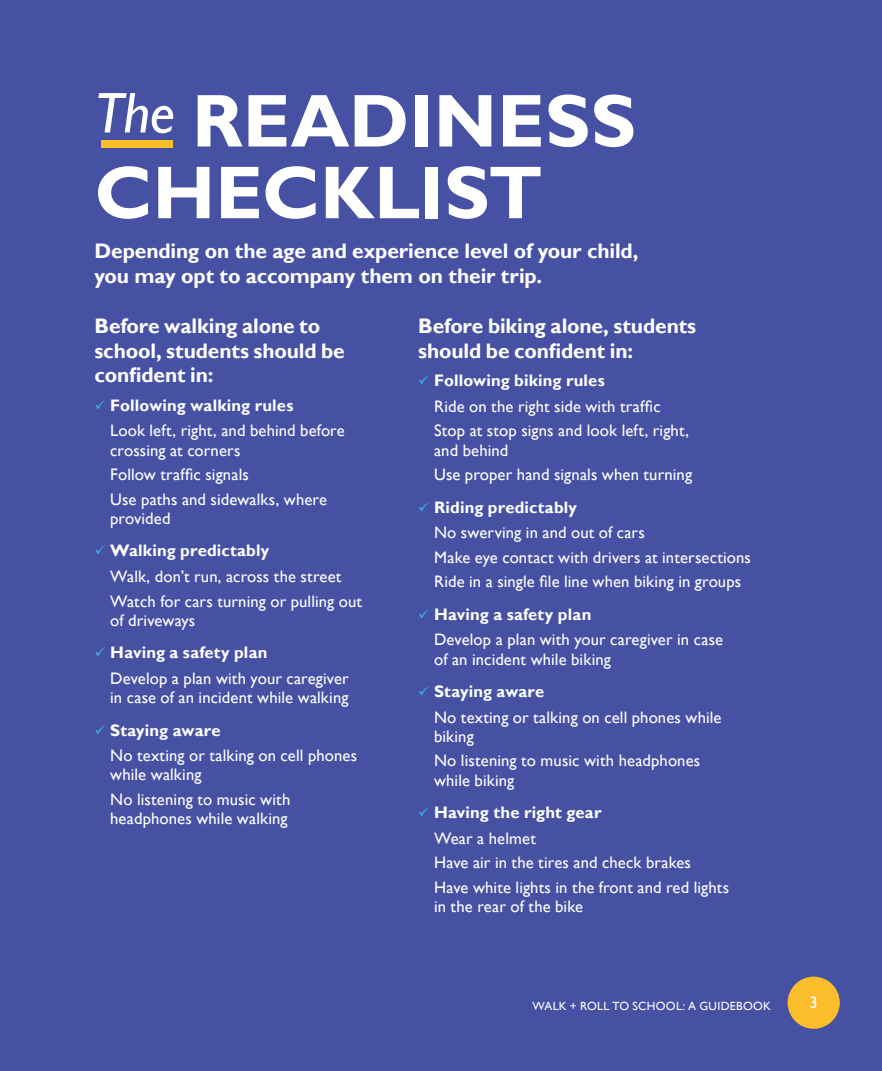
<style>
.page{position:relative;width:882px;height:1071px;background:#4651a3}
.page>*{position:absolute;margin:0;border:0;box-sizing:border-box;transform-origin:0 0}
.t1{font:700 75.25px/71.8px "Gill Sans";color:#fff}
.Intro_Italics{font:700 21px/24.5px "Gill Sans";letter-spacing:-.01em;color:#fff}
.Body_sans_indented{font:16.62px/19.2px "Gill Sans";letter-spacing:.005em;color:#fff}
.t2{font:700 16.62px "Gill Sans";letter-spacing:.01em;color:#fff}
.t3{font:11.9px "Gill Sans";letter-spacing:.025em;color:#fff}
</style>
<div class="page">
<div style="left:788px;top:977px;width:52px;height:52px;background:#fabd2b;border-radius:50%"></div>
<div style="left:101px;top:140px;width:72px;height:8px;background:#fabd2b"></div>
<h2 class="t1" style="left:94px;top:87px;width:543px"><sup>The</sup> READINESS<br>CHECKLIST</h2>
<p class="Intro_Italics" style="left:94px;top:240px;width:546px">Depending on the age and experience level of your child, you may opt to accompany them on their trip.</p>
<h4 class="Intro_Italics" style="left:418px;top:315px;width:279px">Before biking alone, students should be confident in:</h4>
<p class="t2" style="left:434px;top:371px;width:172px">Following biking rules</p>
<p class="Body_sans_indented" style="left:434px;top:397px;width:228px">Ride on the right side with traffic</p>
<p class="Body_sans_indented" style="left:434px;top:421px;width:256px">Stop at stop signs and look left, right, and behind</p>
<p class="Body_sans_indented" style="left:434px;top:465px;width:260px">Use proper hand signals when turning</p>
<p class="t2" style="left:434px;top:497px;width:145px">Riding predictably</p>
<p class="Body_sans_indented" style="left:434px;top:523px;width:212px">No swerving in and out of cars</p>
<h3 class="Intro_Italics" style="left:94px;top:315px;width:252px">Before walking alone to school, students should be confident in:</h3>
<p class="t2" style="left:110px;top:395px;width:185px">Following walking rules</p>
<p class="Body_sans_indented" style="left:110px;top:421px;width:236px">Look left, right, and behind before crossing at corners</p>
<p class="Body_sans_indented" style="left:110px;top:465px;width:140px">Follow traffic signals</p>
<p class="Body_sans_indented" style="left:110px;top:490px;width:218px">Use paths and sidewalks, where provided</p>
<p class="t2" style="left:110px;top:541px;width:161px">Walking predictably</p>
<p class="Body_sans_indented" style="left:110px;top:567px;width:233px">Walk, don’t run, across the street</p>
<p class="Body_sans_indented" style="left:110px;top:592px;width:253px">Watch for cars turning or pulling out of driveways</p>
<p class="t2" style="left:110px;top:643px;width:159px">Having a safety plan</p>
<p class="Body_sans_indented" style="left:110px;top:669px;width:240px">Develop a plan with your caregiver in case of an incident while walking</p>
<p class="t2" style="left:110px;top:720px;width:112px">Staying aware</p>
<p class="Body_sans_indented" style="left:110px;top:746px;width:248px">No texting or talking on cell phones while walking</p>
<p class="Body_sans_indented" style="left:110px;top:790px;width:182px">No listening to music with headphones while walking</p>
<p class="Body_sans_indented" style="left:434px;top:548px;width:318px">Make eye contact with drivers at intersections</p>
<p class="Body_sans_indented" style="left:434px;top:572px;width:309px">Ride in a single file line when biking in groups</p>
<p class="t2" style="left:434px;top:604px;width:159px">Having a safety plan</p>
<p class="Body_sans_indented" style="left:434px;top:630px;width:290px">Develop a plan with your caregiver in case of an incident while biking</p>
<p class="t2" style="left:434px;top:682px;width:112px">Staying aware</p>
<p class="Body_sans_indented" style="left:434px;top:708px;width:289px">No texting or talking on cell phones while biking</p>
<p class="Body_sans_indented" style="left:434px;top:752px;width:268px">No listening to music with headphones while biking</p>
<p class="t2" style="left:434px;top:803px;width:169px">Having the right gear</p>
<p class="Body_sans_indented" style="left:434px;top:829px;width:103px">Wear a helmet</p>
<p class="Body_sans_indented" style="left:434px;top:853px;width:258px">Have air in the tires and check brakes</p>
<p class="Body_sans_indented" style="left:434px;top:878px;width:297px">Have white lights in the front and red lights in the rear of the bike</p>
<p class="t3" style="left:532px;top:999px;width:240px">WALK + ROLL TO SCHOOL: A GUIDEBOOK</p>
<p class="Body_sans_indented" style="left:810px;top:994px;width:10px">3</p>
</div>
